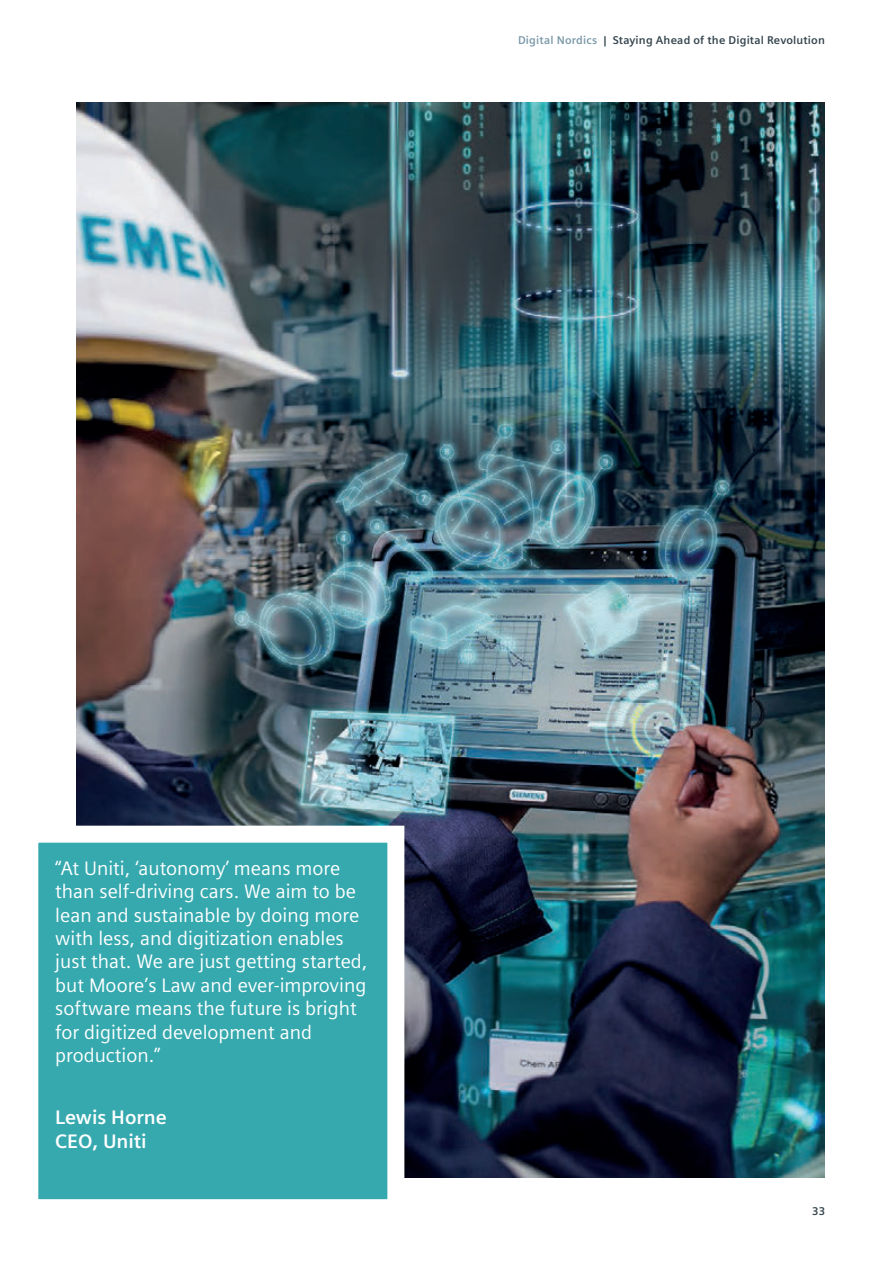
<style>
.page{position:relative;width:893px;height:1263px;background:#fff}
.page>*{position:absolute;margin:0;border:0;box-sizing:border-box;transform-origin:0 0}
.t1{font:19.5px/23.4px "Siemens Sans";color:#fff}
.t2{font:700 19.5px/23.4px "Siemens Sans";color:#fff}
.t3{font:700 11.25px "Siemens Sans";letter-spacing:.015em;color:#33444d}
.s1{color:#7b99a9}
</style>
<div class="page">
<img style="left:77px;top:102px;width:748px;height:1076px">
<div style="left:30px;top:834px;width:366px;height:374px;background:#36a9af"></div>
<div style="left:21px;top:826px;width:383px;height:390px;border:17px solid #fff"></div>
<p class="t3" style="left:518px;top:34px;width:308px"><span class="s1">Digital Nordics</span> | Staying Ahead of the Digital Revolution</p>
<p class="t1" style="left:55px;top:856px;width:314px">“At Uniti, ‘autonomy’ means more than self-driving cars. We aim to be lean and sustainable by doing more with less, and digitization enables just that. We are just getting started, but Moore’s Law and ever-improving software means the future is bright for digitized development and production.”</p>
<p class="t2" style="left:55px;top:1106px;width:113px">Lewis Horne<br>CEO, Uniti</p>
<p class="t3" style="left:812px;top:1205px;width:15px">33</p>
</div>
